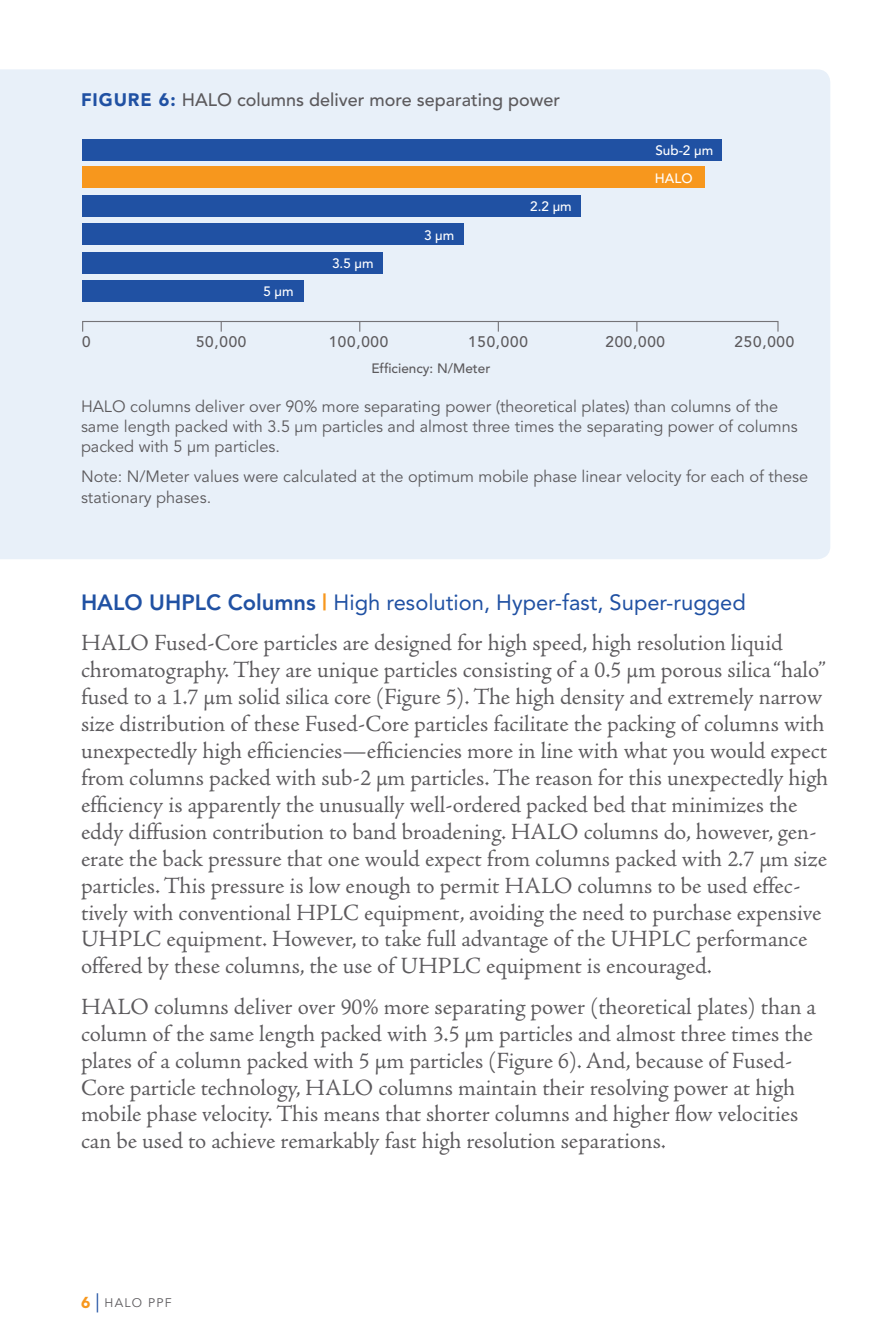
<style>
.page{position:relative;width:893px;height:1340px;background:#fff}
.page>*{position:absolute;margin:0;border:0;box-sizing:border-box;transform-origin:0 0}
.t1{font:24.3px/27px "Adobe Jenson MM.371.10.+NTOBCO";letter-spacing:.005em;color:#5c5a5d}
.t2{font:22.05px "Avenir Roman+KHKRHI";color:#2051a3}
.t3{font:18px "Avenir Medium+RPWHLZ";color:#5c5a5d}
.t4{font:16.2px/20.2px "Avenir Book+BYIOFR";color:#5c5a5d}
.t5{font:15.3px "Avenir Medium+RPWHLZ";letter-spacing:.05em;color:#5c5a5d}
.t6{font:13.5px "Avenir Medium+RPWHLZ";color:#fff}
.t7{font:13.5px "Avenir Medium+RPWHLZ";color:#5c5a5d}
.t8{font:12.38px "Avenir Book+BYIOFR";letter-spacing:.1em;color:#5c5a5d}
.s1{font-family:"Avenir Black+GITYIN";color:#2051a3}
.s2{font-family:"Avenir Heavy+QTNFGH"}
.s3{font-family:"Avenir Heavy+QTNFGH";color:#f7971d}
.s4{font-family:"Avenir Black+GITYIN";font-size:15.75px;color:#f7971d}
.s5{font-family:"Avenir Light+YQYKJH";font-size:24.75px;color:#2051a3}
</style>
<div class="page">
<div style="left:0;top:69px;width:830px;height:490px;background:#e8f0f9"></div>
<div style="left:82px;top:321px;width:696px;height:11px;border:1px solid #747377"></div>
<div style="left:82px;top:167px;width:623px;height:21px;background:#f7971d"></div>
<div style="left:82px;top:139px;width:640px;height:22px;background:#2051a3"></div>
<div style="left:82px;top:252px;width:301px;height:22px;background:#2051a3"></div>
<div style="left:82px;top:224px;width:382px;height:21px;background:#2051a3"></div>
<div style="left:82px;top:195px;width:499px;height:22px;background:#2051a3"></div>
<div style="left:82px;top:280px;width:221px;height:22px;background:#2051a3"></div>
<p class="t3" style="left:81px;top:93px;width:481px"><span class="s1">FIGURE 6:</span> HALO columns deliver more separating power</p>
<p class="t6" style="left:263px;top:286px;width:32px">5 µm</p>
<p class="t6" style="left:332px;top:258px;width:43px">3.5 µm</p>
<p class="t6" style="left:424px;top:229px;width:32px">3 µm</p>
<p class="t6" style="left:530px;top:200px;width:43px">2.2 µm</p>
<p class="t6" style="left:655px;top:145px;width:59px">Sub-2 µm</p>
<p class="t6" style="left:655px;top:172px;width:39px">HALO</p>
<p class="t5" style="left:82px;top:336px;width:10px">0</p>
<p class="t5" style="left:196px;top:336px;width:52px">50,000</p>
<p class="t5" style="left:329px;top:336px;width:61px">100,000</p>
<p class="t5" style="left:468px;top:336px;width:61px">150,000</p>
<p class="t5" style="left:605px;top:336px;width:61px">200,000</p>
<p class="t5" style="left:735px;top:336px;width:61px">250,000</p>
<p class="t7" style="left:371px;top:363px;width:121px">Efficiency: N/Meter</p>
<p class="t4" style="left:81px;top:397px;width:718px">HALO columns deliver over 90% more separating power (theoretical plates) than columns of the same length packed with 3.5 µm particles and almost three times the separating power of columns packed with 5 µm particles.</p>
<p class="t4" style="left:81px;top:468px;width:729px">Note: N/Meter values were calculated at the optimum mobile phase linear velocity for each of these stationary phases.</p>
<p class="t2" style="left:81px;top:593px;width:666px"><span class="s2">HALO UHPLC Columns</span> <span class="s3">|</span> High resolution, Hyper-fast, Super-rugged</p>
<p class="t1" style="left:81px;top:632px;width:749px">HALO Fused-Core particles are designed for high speed, high resolution liquid chromatography. They are unique particles consisting of a 0.5 µm porous silica “halo” fused to a 1.7 µm solid silica core (Figure 5). The high density and extremely narrow size distribution of these Fused-Core particles facilitate the packing of columns with unexpectedly high efficiencies—efficiencies more in line with what you would expect from columns packed with sub-2 µm particles. The reason for this unexpectedly high efficiency is apparently the unusually well-ordered packed bed that minimizes the eddy diffusion contribution to band broadening. HALO columns do, however, gen&shy;erate the back pressure that one would expect from columns packed with 2.7 µm size particles. This pressure is low enough to permit HALO columns to be used effec&shy;tively with conventional HPLC equipment, avoiding the need to purchase expensive UHPLC equipment. However, to take full advantage of the UHPLC performance offered by these columns, the use of UHPLC equipment is encouraged.</p>
<p class="t1" style="left:81px;top:995px;width:736px">HALO columns deliver over 90% more separating power (theoretical plates) than a column of the same length packed with 3.5 µm particles and almost three times the plates of a column packed with 5 µm particles (Figure 6). And, because of Fused-Core particle technology, HALO columns maintain their resolving power at high mobile phase velocity. This means that shorter columns and higher flow velocities can be used to achieve remarkably fast high resolution separations.</p>
<p class="t8" style="left:81px;top:1297px;width:92px"><span class="s4">6</span> <span class="s5">|</span> HALO PPF</p>
</div>
